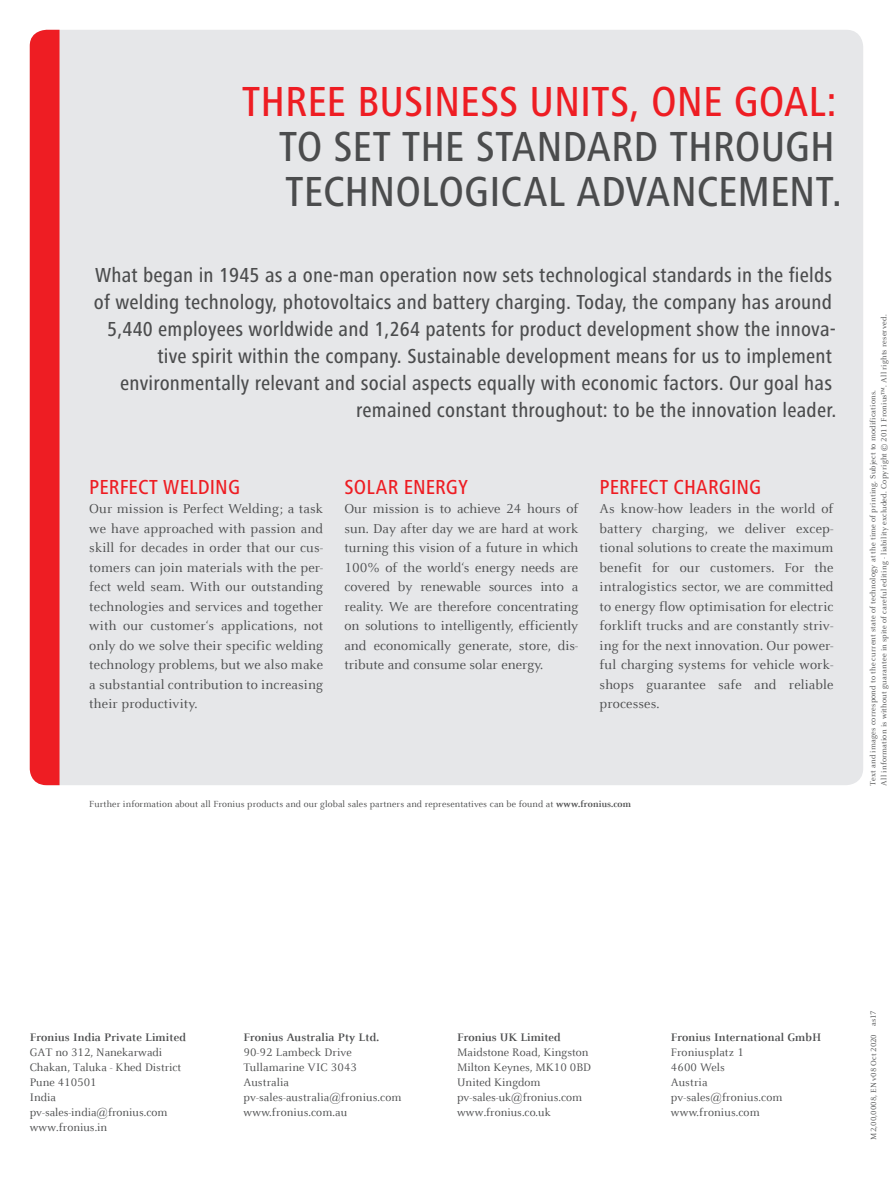
<style>
.page{position:relative;width:893px;height:1191px;background:#fff}
.page>*{position:absolute;margin:0;border:0;box-sizing:border-box;transform-origin:0 0}
.t1{font:500 condensed 43.5px/45px "Frutiger Next LTW1 G";color:#4b4c4d}
.t2{font:500 condensed 43.5px "Frutiger Next LTW1 G";color:#ee1d23}
.t3{font:500 condensed 21px/27px "Frutiger Next LTW1 G";letter-spacing:.01em;color:#4b4c4d;text-align:right}
.t4{font:500 condensed 21px "Frutiger Next LTW1 G";letter-spacing:.005em;color:#ee1d23}
.t5{font:14.25px/19.5px "Celeste Offc Pro";letter-spacing:.01em;color:#4b4c4d;text-align:justify}
.t6{font:12px/15px "Celeste Offc Pro";color:#4b4c4d}
.t7{font:700 12px "Celeste Offc Pro";letter-spacing:.01em;color:#4b4c4d}
.t8{font:9.75px "Celeste Offc Pro";letter-spacing:.01em;color:#4b4c4d}
.t9{font:8.25px/11.2px "Celeste Offc Pro";letter-spacing:.02em;color:#4b4c4d}
.s1{font-weight:700}
</style>
<div class="page">
<div style="left:30px;top:30px;width:833px;height:755px;background:#e6e7e9;border-radius:17px"></div>
<div style="left:30px;top:30px;width:30px;height:755px;background:#ee1d23"></div>
<h1 class="t2" style="left:242px;top:77px;width:596px">THREE BUSINESS UNITS, ONE GOAL:</h1>
<h1 class="t1" style="left:279px;top:124px;width:565px">TO SET THE STANDARD THROUGH<br>TECHNOLOGICAL ADVANCEMENT.</h1>
<p class="t3" style="left:94px;top:261px;width:744px">What began in 1945 as a one-man operation now sets technological standards in the fields of welding technology, photovoltaics and battery charging. Today, the company has around 5,440 employees worldwide and 1,264 patents for product development show the innova&shy;tive spirit within the company. Sustainable development means for us to implement environmentally relevant and social aspects equally with economic factors. Our goal has remained constant throughout: to be the innovation leader.</p>
<h2 class="t4" style="left:89px;top:474px;width:152px">PERFECT WELDING</h2>
<p class="t5" style="left:89px;top:499px;width:235px">Our mission is Perfect Welding; a task we have approached with passion and skill for decades in order that our cus&shy;tomers can join materials with the per&shy;fect weld seam. With our outstanding technologies and services and together with our customer‘s applications, not only do we solve their specific welding technology problems, but we also make a substantial contribution to increasing their productivity.</p>
<h2 class="t4" style="left:344px;top:474px;width:125px">SOLAR ENERGY</h2>
<p class="t5" style="left:344px;top:499px;width:235px">Our mission is to achieve 24 hours of sun. Day after day we are hard at work turning this vision of a future in which 100% of the world‘s energy needs are covered by renewable sources into a reality. We are therefore concentrating on solutions to intelligently, efficiently and economically generate, store, dis&shy;tribute and consume solar energy.</p>
<h2 class="t4" style="left:600px;top:474px;width:163px">PERFECT CHARGING</h2>
<p class="t5" style="left:600px;top:499px;width:235px">As know-how leaders in the world of battery charging, we deliver excep&shy;tional solutions to create the maximum benefit for our customers. For the intralogistics sector, we are committed to energy flow optimisation for electric forklift trucks and are constantly striv&shy;ing for the next innovation. Our power&shy;ful charging systems for vehicle work&shy;shops guarantee safe and reliable processes.</p>
<p class="t8" style="left:89px;top:798px;width:543px">Further information about all Fronius products and our global sales partners and representatives can be found at <span class="s1">www.fronius.com</span></p>
<p class="t9" style="left:867px;top:785px;width:472px;rotate:-90deg">Text and images correspond to the current state of technology at the time of printing. Subject to modifications.<br>All information is without guarantee in spite of careful editing - liability excluded. Copyright © 2011 Fronius™. All rights reserved.</p>
<p class="t7" style="left:30px;top:1030px;width:158px">Fronius India Private Limited</p>
<p class="t6" style="left:30px;top:1045px;width:153px">GAT no 312, Nanekarwadi<br>Chakan, Taluka - Khed District<br>Pune 410501<br>India pv-sales-india@fronius.com www.fronius.in</p>
<p class="t7" style="left:243px;top:1030px;width:137px">Fronius Australia Pty Ltd.</p>
<p class="t6" style="left:243px;top:1045px;width:159px">90-92 Lambeck Drive<br>Tullamarine VIC 3043<br>Australia pv-sales-australia@fronius.com www.fronius.com.au</p>
<p class="t7" style="left:457px;top:1030px;width:105px">Fronius UK Limited</p>
<p class="t6" style="left:457px;top:1045px;width:136px">Maidstone Road, Kingston<br>Milton Keynes, MK10 0BD<br>United Kingdom pv-sales-uk@fronius.com www.fronius.co.uk</p>
<p class="t7" style="left:671px;top:1030px;width:152px">Fronius International GmbH</p>
<p class="t6" style="left:671px;top:1045px;width:113px">Froniusplatz 1<br>4600 Wels<br>Austria pv-sales@fronius.com www.fronius.com</p>
<p class="t9" style="left:868px;top:1026px;width:17px;rotate:-90deg">as17</p>
<p class="t9" style="left:868px;top:1139px;width:107px;rotate:-90deg">M2,00,0008, EN v08 Oct 2020</p>
</div>
